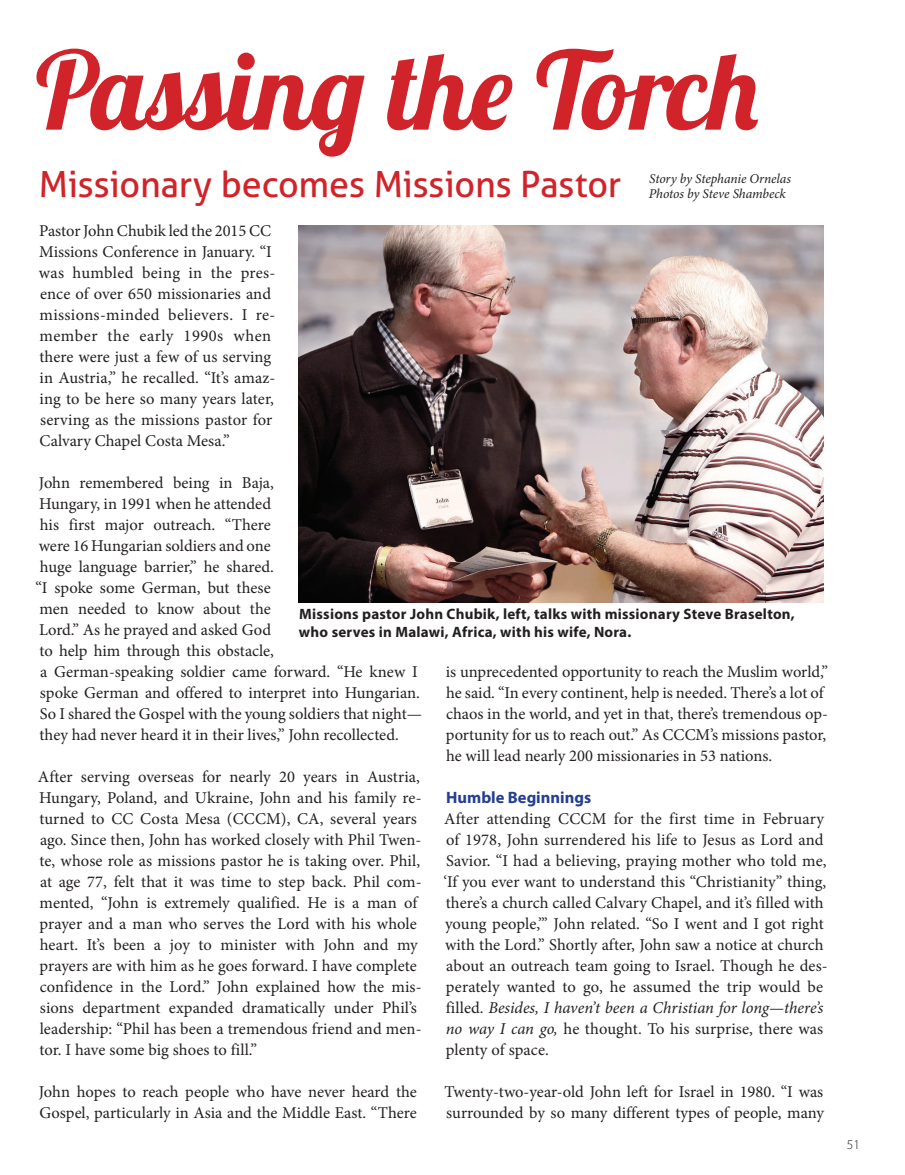
<style>
.page{position:relative;width:905px;height:1175px;background:#fff}
.page>*{position:absolute;margin:0;border:0;box-sizing:border-box;transform-origin:0 0}
.t1{font:108px "Lobster 1.4";color:#d1232a}
.t2{font:36px "Aller";letter-spacing:-.01em;color:#d1232a}
.t3{font:16.5px/21px "Minion Pro";color:#231f20}
.t4{font:700 16.5px "Myriad Pro";color:#253f8e}
.t5{font:700 15px/18px "Myriad Pro";letter-spacing:.015em;color:#231f20}
.t6{font:italic 13.5px/15px "Minion Pro";letter-spacing:-.01em;color:#231f20}
.t7{font:300 13.5px "Myriad Pro";color:#231f20}
.s1{font-style:italic}
</style>
<div class="page">
<img style="left:298px;top:225px;width:526px;height:377px">
<h1 class="t1" style="left:36px;top:22px;width:723px">Passing the Torch</h1>
<h2 class="t2" style="left:39px;top:162px;width:584px">Missionary becomes Missions Pastor</h2>
<p class="t6" style="left:648px;top:171px;width:144px">Story by Stephanie Ornelas<br>Photos by Steve Shambeck</p>
<p class="t3" style="left:39px;top:220px;width:238px">Pastor John Chubik led the 2015 CC<br>Missions Conference in January. “I was humbled being in the pres&shy;ence of over 650 missionaries and missions-minded believers. I re&shy;member the early 1990s when there were just a few of us serving in Austria,” he recalled. “It’s amaz&shy;ing to be here so many years later, serving as the missions pastor for<br>Calvary Chapel Costa Mesa.”</p>
<p class="t3" style="left:35px;top:472px;width:388px">John remembered being in Baja,<br>Hungary, in 1991 when he attended<br>his first major outreach. “There<br>were 16 Hungarian soldiers and one<br>huge language barrier,” he shared.<br>“I spoke some German, but these<br>men needed to know about the<br>Lord.” As he prayed and asked God<br>to help him through this obstacle,<br>a German-speaking soldier came forward. “He knew I spoke German and offered to interpret into Hungarian.<br>So I shared the Gospel with the young soldiers that night— they had never heard it in their lives,” John recollected.</p>
<p class="t3" style="left:38px;top:766px;width:385px">After serving overseas for nearly 20 years in Austria, Hungary, Poland, and Ukraine, John and his family re&shy;turned to CC Costa Mesa (CCCM), CA, several years ago. Since then, John has worked closely with Phil Twen&shy;te, whose role as missions pastor he is taking over. Phil, at age 77, felt that it was time to step back. Phil com&shy;mented, “John is extremely qualified. He is a man of prayer and a man who serves the Lord with his whole heart. It’s been a joy to minister with John and my prayers are with him as he goes forward. I have complete confidence in the Lord.” John explained how the mis&shy;sions department expanded dramatically under Phil’s leadership: “Phil has been a tremendous friend and men&shy;tor. I have some big shoes to fill.”</p>
<p class="t3" style="left:39px;top:1081px;width:379px">John hopes to reach people who have never heard the<br>Gospel, particularly in Asia and the Middle East. “There</p>
<p class="t5" style="left:299px;top:604px;width:497px">Missions pastor John Chubik, left, talks with missionary Steve Braselton, who serves in Malawi, Africa, with his wife, Nora.</p>
<p class="t3" style="left:446px;top:661px;width:384px">is unprecedented opportunity to reach the Muslim world,” he said. “In every continent, help is needed. There’s a lot of chaos in the world, and yet in that, there’s tremendous op&shy;portunity for us to reach out.” As CCCM’s missions pastor, he will lead nearly 200 missionaries in 53 nations.</p>
<p class="t4" style="left:446px;top:786px;width:146px">Humble Beginnings</p>
<p class="t3" style="left:443px;top:808px;width:386px">After attending CCCM for the first time in February of 1978, John surrendered his life to Jesus as Lord and Savior. “I had a believing, praying mother who told me, ‘If you ever want to understand this “Christianity” thing, there’s a church called Calvary Chapel, and it’s filled with young people,’” John related. “So I went and I got right with the Lord.” Shortly after, John saw a notice at church about an outreach team going to Israel. Though he des&shy;perately wanted to go, he assumed the trip would be filled. <span class="s1">Besides, I haven’t been a Christian for long—there’s no way I can go,</span> he thought. To his surprise, there was plenty of space.</p>
<p class="t3" style="left:444px;top:1081px;width:381px">Twenty-two-year-old John left for Israel in 1980. “I was surrounded by so many different types of people, many</p>
<p class="t7" style="left:846px;top:1136px;width:15px">51</p>
</div>
